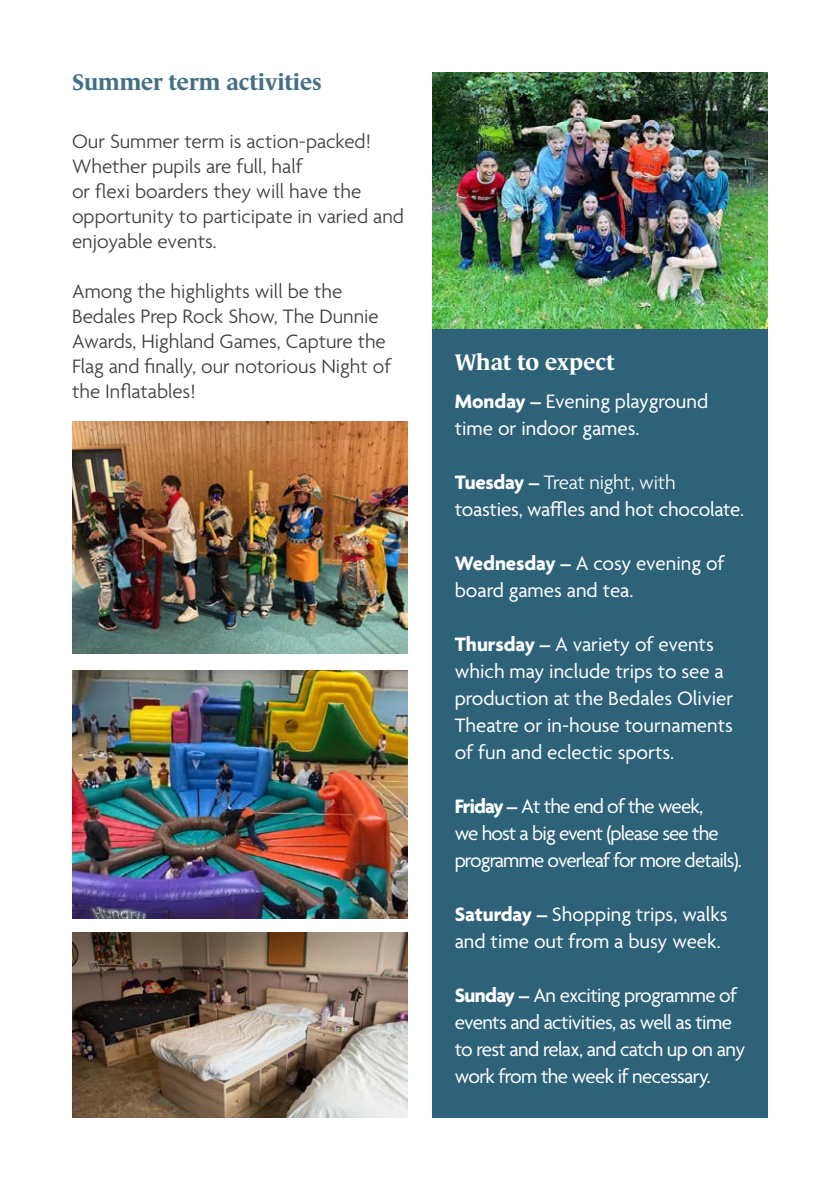
<style>
.page{position:relative;width:840px;height:1191px;background:#fff}
.page>*{position:absolute;margin:0;border:0;box-sizing:border-box;transform-origin:0 0}
.t1{font:700 23px "Le Monde Journal Std";color:#447086}
.t2{font:700 23px "Le Monde Journal Std";color:#fff}
.t3{font:21px/27px "Agenda";letter-spacing:-.01em;color:#fff}
.t4{font:300 21px/25px "Agenda";color:#3e3e3f}
.t5{font:21px/27px "Agenda";letter-spacing:-.03em;color:#fff}
.t6{font:21px/27px "Agenda";letter-spacing:-.04em;color:#fff}
.s1{font-weight:700}
.s2{font-weight:300}
</style>
<div class="page">
<div style="left:432px;top:72px;width:335px;height:1046px;background:#2d6279"></div>
<img style="left:72px;top:421px;width:336px;height:232px">
<img style="left:72px;top:671px;width:336px;height:247px">
<img style="left:432px;top:72px;width:335px;height:257px">
<img style="left:72px;top:933px;width:336px;height:185px">
<p class="t1" style="left:72px;top:69px;width:251px">Summer term activities</p>
<p class="t4" style="left:72px;top:130px;width:300px">Our Summer term is action-packed!<br>Whether pupils are full, half</p>
<p class="t4" style="left:72px;top:180px;width:333px">or flexi boarders they will have the opportunity to participate in varied and enjoyable events.</p>
<p class="t4" style="left:72px;top:280px;width:320px">Among the highlights will be the<br>Bedales Prep Rock Show, The Dunnie<br>Awards, Highland Games, Capture the<br>Flag and finally, our notorious Night of the Inflatables!</p>
<p class="t2" style="left:454px;top:349px;width:161px">What to expect</p>
<p class="t3" style="left:454px;top:388px;width:255px"><span class="s1">Monday –</span> Evening playground time or indoor games.</p>
<p class="t3" style="left:454px;top:469px;width:291px"><span class="s1">Tuesday –</span> <span class="s2">Treat night, with </span>toasties, waffles and hot chocolate.</p>
<p class="t3" style="left:454px;top:550px;width:271px"><span class="s1">Wednesday –</span> A cosy evening of board games and tea.</p>
<p class="t3" style="left:454px;top:631px;width:280px"><span class="s1">Thursday –</span> A variety of events which may include trips to see a production at the Bedales Olivier<br>Theatre or in-house tournaments of fun and eclectic sports.</p>
<p class="t6" style="left:454px;top:793px;width:288px"><span class="s1">Friday –</span> At the end of the week,<br>we host a big event (please see the programme overleaf for more details).</p>
<p class="t3" style="left:454px;top:901px;width:274px"><span class="s1">Saturday –</span> Shopping trips, walks and time out from a busy week.</p>
<p class="t5" style="left:454px;top:982px;width:292px"><span class="s1">Sunday –</span> An exciting programme of events and activities, as well as time to rest and relax, and catch up on any work from the week if necessary.</p>
</div>
